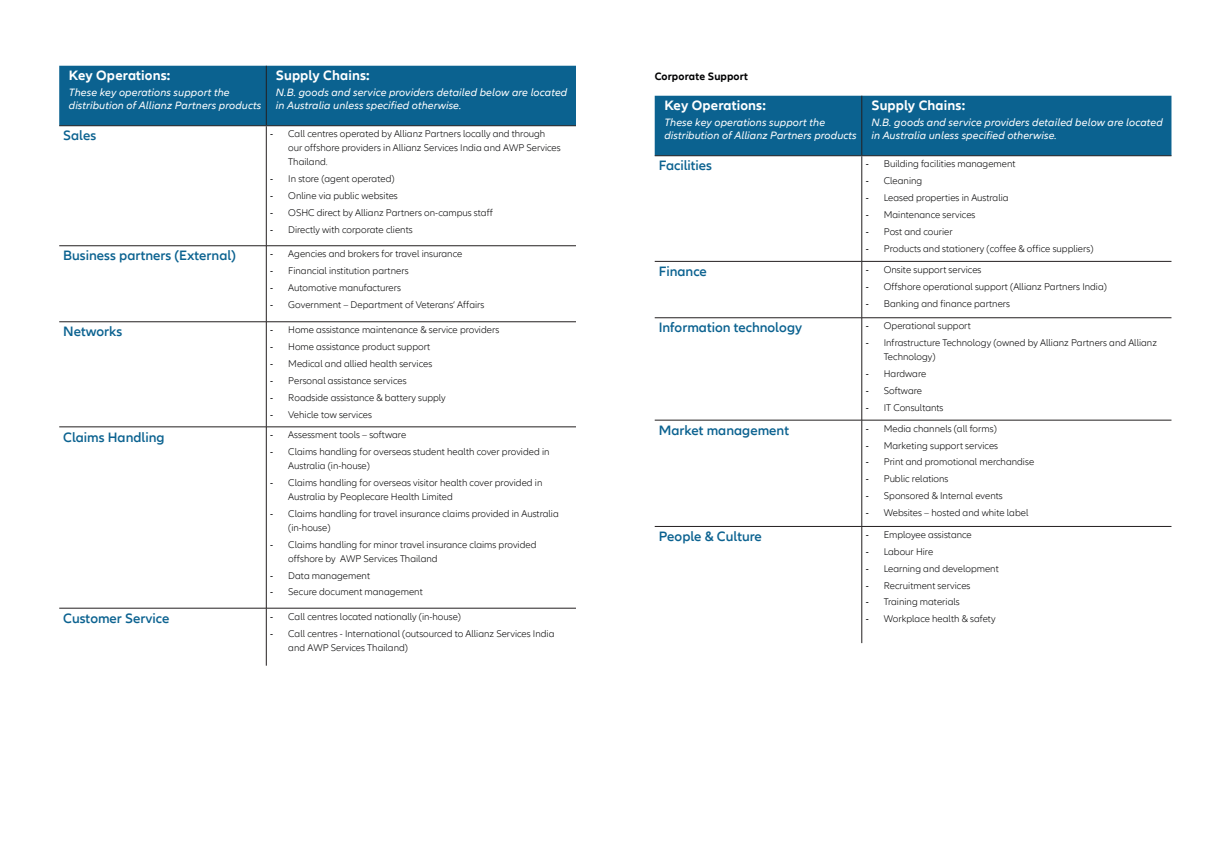
<style>
.page{position:relative;width:1208px;height:859px;background:#fff}
.page>*{position:absolute;margin:0;border:0;box-sizing:border-box;transform-origin:0 0}
.t1{font:600 14px "Allianz Neo";color:#0b6290}
.t2{font:700 14px "Allianz Neo";letter-spacing:.01em;color:#fff}
.t3{font:italic 11px/13px "Allianz Neo";letter-spacing:.01em;color:#fff}
.t4{font:700 11px "Allianz Neo";letter-spacing:.01em;color:#000002}
.t5{font:300 10px/14px "Allianz Neo";color:#000002}
.s1{font-weight:400}
</style>
<div class="page">
<div style="left:59px;top:66px;width:517px;height:59px;background:#0b6290"></div>
<hr style="left:266px;top:66px;width:1px;height:59px;background:#231f20">
<hr style="left:266px;top:126px;width:1px;height:120px;background:#231f20">
<hr style="left:266px;top:246px;width:1px;height:76px;background:#231f20">
<hr style="left:266px;top:322px;width:1px;height:105px;background:#231f20">
<hr style="left:266px;top:427px;width:1px;height:181px;background:#231f20">
<hr style="left:266px;top:608px;width:1px;height:58px;background:#231f20">
<hr style="left:59px;top:125px;width:207px;height:1px;background:#231f20">
<hr style="left:266px;top:125px;width:310px;height:1px;background:#231f20">
<hr style="left:59px;top:246px;width:207px;height:1px;background:#231f20">
<hr style="left:266px;top:246px;width:310px;height:1px;background:#231f20">
<hr style="left:59px;top:322px;width:207px;height:1px;background:#231f20">
<hr style="left:266px;top:322px;width:310px;height:1px;background:#231f20">
<hr style="left:59px;top:427px;width:207px;height:1px;background:#231f20">
<hr style="left:266px;top:427px;width:310px;height:1px;background:#231f20">
<hr style="left:59px;top:608px;width:207px;height:1px;background:#231f20">
<hr style="left:266px;top:608px;width:310px;height:1px;background:#231f20">
<div style="left:654px;top:96px;width:517px;height:59px;background:#0b6290"></div>
<hr style="left:861px;top:96px;width:1px;height:59px;background:#231f20">
<hr style="left:861px;top:156px;width:1px;height:105px;background:#231f20">
<hr style="left:861px;top:261px;width:1px;height:57px;background:#231f20">
<hr style="left:861px;top:318px;width:1px;height:102px;background:#231f20">
<hr style="left:861px;top:420px;width:1px;height:106px;background:#231f20">
<hr style="left:861px;top:527px;width:1px;height:116px;background:#231f20">
<hr style="left:654px;top:155px;width:207px;height:1px;background:#231f20">
<hr style="left:861px;top:155px;width:310px;height:1px;background:#231f20">
<hr style="left:654px;top:261px;width:207px;height:1px;background:#231f20">
<hr style="left:861px;top:261px;width:310px;height:1px;background:#231f20">
<hr style="left:654px;top:318px;width:207px;height:1px;background:#231f20">
<hr style="left:861px;top:318px;width:310px;height:1px;background:#231f20">
<hr style="left:654px;top:420px;width:207px;height:1px;background:#231f20">
<hr style="left:861px;top:420px;width:310px;height:1px;background:#231f20">
<hr style="left:654px;top:526px;width:207px;height:1px;background:#231f20">
<hr style="left:861px;top:526px;width:310px;height:1px;background:#231f20">
<h1 class="t2" style="left:69px;top:68px;width:103px">Key Operations:</h1>
<p class="t3" style="left:69px;top:86px;width:194px">These key operations support the distribution of Allianz Partners products</p>
<h1 class="t2" style="left:276px;top:68px;width:95px">Supply Chains:</h1>
<p class="t3" style="left:276px;top:86px;width:293px">N.B. goods and service providers detailed below are located in Australia unless specified otherwise.</p>
<h1 class="t1" style="left:63px;top:128px;width:34px">Sales</h1>
<p class="t5" style="left:288px;top:127px;width:274px;text-indent:-18px"><span class="s1">-</span> Call centres operated by Allianz Partners locally and through our offshore providers in Allianz Services India and AWP Services<br>Thailand.</p>
<p class="t5" style="left:270px;top:172px;width:126px"><span class="s1">-</span> In store (agent operated)</p>
<p class="t5" style="left:270px;top:189px;width:129px"><span class="s1">-</span> Online via public websites</p>
<p class="t5" style="left:270px;top:206px;width:224px"><span class="s1">-</span> OSHC direct by Allianz Partners on-campus staff</p>
<p class="t5" style="left:270px;top:223px;width:144px"><span class="s1">-</span> Directly with corporate clients</p>
<h1 class="t1" style="left:63px;top:248px;width:174px">Business partners (External)</h1>
<p class="t5" style="left:270px;top:247px;width:194px"><span class="s1">-</span> Agencies and brokers for travel insurance</p>
<p class="t5" style="left:270px;top:264px;width:140px"><span class="s1">-</span> Financial institution partners</p>
<p class="t5" style="left:270px;top:281px;width:132px"><span class="s1">-</span> Automotive manufacturers</p>
<p class="t5" style="left:270px;top:298px;width:216px"><span class="s1">-</span> Government – Department of Veterans’ Affairs</p>
<h1 class="t1" style="left:63px;top:324px;width:61px">Networks</h1>
<p class="t5" style="left:270px;top:323px;width:230px"><span class="s1">-</span> Home assistance maintenance &amp; service providers</p>
<p class="t5" style="left:270px;top:340px;width:162px"><span class="s1">-</span> Home assistance product support</p>
<p class="t5" style="left:270px;top:357px;width:163px"><span class="s1">-</span> Medical and allied health services</p>
<p class="t5" style="left:270px;top:374px;width:138px"><span class="s1">-</span> Personal assistance services</p>
<p class="t5" style="left:270px;top:391px;width:177px"><span class="s1">-</span> Roadside assistance &amp; battery supply</p>
<p class="t5" style="left:270px;top:407px;width:103px"><span class="s1">-</span> Vehicle tow services</p>
<h1 class="t1" style="left:63px;top:429px;width:103px">Claims Handling</h1>
<p class="t5" style="left:270px;top:428px;width:137px"><span class="s1">-</span> Assessment tools – software</p>
<p class="t5" style="left:288px;top:445px;width:263px;text-indent:-18px"><span class="s1">-</span> Claims handling for overseas student health cover provided in<br>Australia (in-house)</p>
<p class="t5" style="left:288px;top:476px;width:256px;text-indent:-18px"><span class="s1">-</span> Claims handling for overseas visitor health cover provided in<br>Australia by Peoplecare Health Limited</p>
<p class="t5" style="left:288px;top:507px;width:272px;text-indent:-18px"><span class="s1">-</span> Claims handling for travel insurance claims provided in Australia (in-house)</p>
<p class="t5" style="left:288px;top:538px;width:250px;text-indent:-18px"><span class="s1">-</span> Claims handling for minor travel insurance claims provided offshore by AWP Services Thailand</p>
<p class="t5" style="left:270px;top:569px;width:101px"><span class="s1">-</span> Data management</p>
<p class="t5" style="left:270px;top:585px;width:154px"><span class="s1">-</span> Secure document management</p>
<h1 class="t1" style="left:63px;top:610px;width:108px">Customer Service</h1>
<p class="t5" style="left:270px;top:610px;width:192px"><span class="s1">-</span> Call centres located nationally (in-house)</p>
<p class="t5" style="left:288px;top:627px;width:268px;text-indent:-18px"><span class="s1">-</span> Call centres - International (outsourced to Allianz Services India and AWP Services Thailand)</p>
<p class="t4" style="left:654px;top:70px;width:95px">Corporate Support</p>
<h1 class="t2" style="left:664px;top:98px;width:103px">Key Operations:</h1>
<p class="t3" style="left:664px;top:116px;width:194px">These key operations support the distribution of Allianz Partners products</p>
<h1 class="t2" style="left:871px;top:98px;width:95px">Supply Chains:</h1>
<p class="t3" style="left:871px;top:116px;width:293px">N.B. goods and service providers detailed below are located in Australia unless specified otherwise.</p>
<h1 class="t1" style="left:658px;top:158px;width:55px">Facilities</h1>
<p class="t5" style="left:865px;top:157px;width:151px"><span class="s1">-</span> Building facilities management</p>
<p class="t5" style="left:865px;top:174px;width:58px"><span class="s1">-</span> Cleaning</p>
<p class="t5" style="left:865px;top:191px;width:144px"><span class="s1">-</span> Leased properties in Australia</p>
<p class="t5" style="left:865px;top:208px;width:111px"><span class="s1">-</span> Maintenance services</p>
<p class="t5" style="left:865px;top:225px;width:88px"><span class="s1">-</span> Post and courier</p>
<p class="t5" style="left:865px;top:241px;width:229px"><span class="s1">-</span> Products and stationery (coffee &amp; office suppliers)</p>
<h1 class="t1" style="left:658px;top:263px;width:50px">Finance</h1>
<p class="t5" style="left:865px;top:263px;width:117px"><span class="s1">-</span> Onsite support services</p>
<p class="t5" style="left:865px;top:280px;width:243px"><span class="s1">-</span> Offshore operational support (Allianz Partners India)</p>
<p class="t5" style="left:865px;top:297px;width:146px"><span class="s1">-</span> Banking and finance partners</p>
<h1 class="t1" style="left:658px;top:320px;width:145px">Information technology</h1>
<p class="t5" style="left:865px;top:319px;width:107px"><span class="s1">-</span> Operational support</p>
<p class="t5" style="left:883px;top:336px;width:275px;text-indent:-18px"><span class="s1">-</span> Infrastructure Technology (owned by Allianz Partners and Allianz<br>Technology)</p>
<p class="t5" style="left:865px;top:367px;width:62px"><span class="s1">-</span> Hardware</p>
<p class="t5" style="left:865px;top:384px;width:58px"><span class="s1">-</span> Software</p>
<p class="t5" style="left:865px;top:401px;width:79px"><span class="s1">-</span> IT Consultants</p>
<h1 class="t1" style="left:658px;top:422px;width:132px">Market management</h1>
<p class="t5" style="left:865px;top:422px;width:132px"><span class="s1">-</span> Media channels (all forms)</p>
<p class="t5" style="left:865px;top:439px;width:134px"><span class="s1">-</span> Marketing support services</p>
<p class="t5" style="left:865px;top:455px;width:170px"><span class="s1">-</span> Print and promotional merchandise</p>
<p class="t5" style="left:865px;top:472px;width:84px"><span class="s1">-</span> Public relations</p>
<p class="t5" style="left:865px;top:489px;width:138px"><span class="s1">-</span> Sponsored &amp; Internal events</p>
<p class="t5" style="left:865px;top:506px;width:164px"><span class="s1">-</span> Websites – hosted and white label</p>
<h1 class="t1" style="left:658px;top:528px;width:105px">People &amp; Culture</h1>
<p class="t5" style="left:865px;top:528px;width:108px"><span class="s1">-</span> Employee assistance</p>
<p class="t5" style="left:865px;top:545px;width:69px"><span class="s1">-</span> Labour Hire</p>
<p class="t5" style="left:865px;top:562px;width:134px"><span class="s1">-</span> Learning and development</p>
<p class="t5" style="left:865px;top:578px;width:106px"><span class="s1">-</span> Recruitment services</p>
<p class="t5" style="left:865px;top:595px;width:95px"><span class="s1">-</span> Training materials</p>
<p class="t5" style="left:865px;top:612px;width:131px"><span class="s1">-</span> Workplace health &amp; safety</p>
</div>
